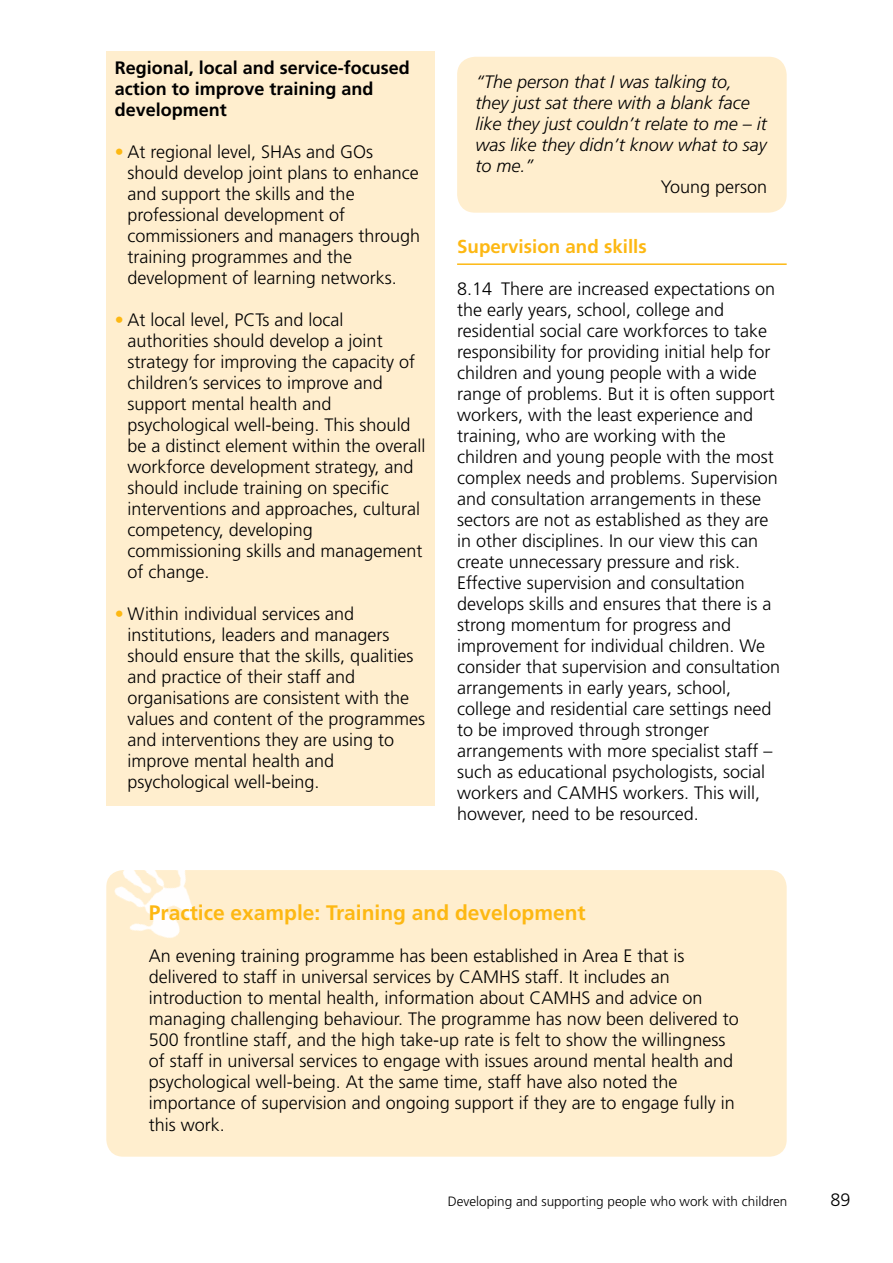
<style>
.page{position:relative;width:893px;height:1263px;background:#fff}
.page>*{position:absolute;margin:0;border:0;box-sizing:border-box;transform-origin:0 0}
.t1{font:700 21px "Frutiger";color:#fdb813}
.t2{font:700 18.75px "Frutiger";color:#fdb813}
.t3{font:300 18px/21px "Frutiger";color:#000}
.t4{font:italic 300 18px/21px "Frutiger";color:#000}
.t5{font:700 18px/21px "Frutiger";color:#000}
.t6{font:300 13.5px "Frutiger";color:#000}
.s1{color:#fdb813}
</style>
<div class="page">
<div style="left:106px;top:51px;width:328px;height:755px;background:#ffeece"></div>
<hr style="left:457px;top:263px;width:330px;height:2px;background:#fdb813">
<div style="left:457px;top:57px;width:330px;height:156px;background:#ffeece;border-radius:18px"></div>
<div style="left:106px;top:870px;width:681px;height:287px;background:#ffeece;border-radius:17px"></div>
<img style="left:106px;top:870px;width:89px;height:87px">
<p class="t5" style="left:115px;top:57px;width:297px">Regional, local and service-focused action to improve training and development</p>
<p class="t3" style="left:128px;top:141px;width:294px;text-indent:-13px"><span class="s1">•</span> At regional level, SHAs and GOs should develop joint plans to enhance and support the skills and the professional development of commissioners and managers through training programmes and the development of learning networks.</p>
<p class="t3" style="left:128px;top:309px;width:300px;text-indent:-13px"><span class="s1">•</span> At local level, PCTs and local authorities should develop a joint strategy for improving the capacity of children’s services to improve and support mental health and psychological well-being. This should be a distinct element within the overall workforce development strategy, and should include training on specific interventions and approaches, cultural competency, developing commissioning skills and management of change.</p>
<p class="t3" style="left:128px;top:603px;width:299px;text-indent:-13px"><span class="s1">•</span> Within individual services and institutions, leaders and managers should ensure that the skills, qualities and practice of their staff and organisations are consistent with the values and content of the programmes and interventions they are using to improve mental health and psychological well-being.</p>
<p class="t4" style="left:476px;top:71px;width:293px">“The person that I was talking to, they just sat there with a blank face like they just couldn’t relate to me – it was like they didn’t know what to say to me.”</p>
<p class="t3" style="left:661px;top:176px;width:108px">Young person</p>
<p class="t2" style="left:457px;top:235px;width:191px">Supervision and skills</p>
<p class="t3" style="left:457px;top:278px;width:325px">8.14 There are increased expectations on the early years, school, college and residential social care workforces to take responsibility for providing initial help for children and young people with a wide range of problems. But it is often support workers, with the least experience and training, who are working with the children and young people with the most complex needs and problems. Supervision and consultation arrangements in these sectors are not as established as they are in other disciplines. In our view this can create unnecessary pressure and risk.<br>Effective supervision and consultation develops skills and ensures that there is a strong momentum for progress and improvement for individual children. We consider that supervision and consultation arrangements in early years, school, college and residential care settings need to be improved through stronger arrangements with more specialist staff – such as educational psychologists, social workers and CAMHS workers. This will, however, need to be resourced.</p>
<p class="t1" style="left:149px;top:901px;width:438px">Practice example: Training and development</p>
<p class="t3" style="left:149px;top:946px;width:591px">An evening training programme has been established in Area E that is delivered to staff in universal services by CAMHS staff. It includes an introduction to mental health, information about CAMHS and advice on managing challenging behaviour. The programme has now been delivered to 500 frontline staff, and the high take-up rate is felt to show the willingness of staff in universal services to engage with issues around mental health and psychological well-being. At the same time, staff have also noted the importance of supervision and ongoing support if they are to engage fully in this work.</p>
<p class="t6" style="left:448px;top:1194px;width:341px">Developing and supporting people who work with children</p>
<p class="t3" style="left:830px;top:1189px;width:22px">89</p>
</div>
